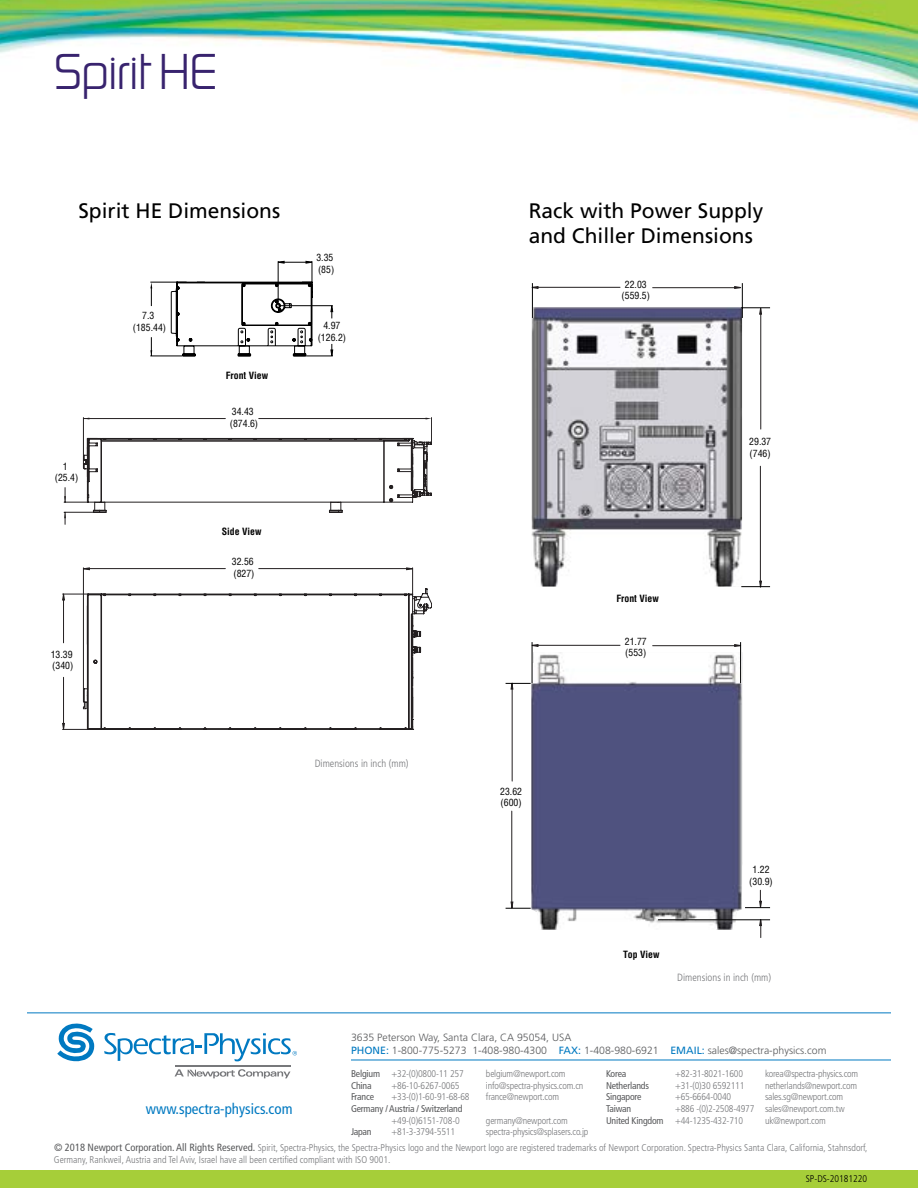
<style>
.page{position:relative;width:918px;height:1188px;background:#fff}
.page>*{position:absolute;margin:0;border:0;box-sizing:border-box;transform-origin:0 0}
.t1{font:45px "Sol Pro";color:#38236e}
.t2{font:21px/25.2px "Frutiger";color:#000}
.t3{font:condensed 15px "Frutiger";color:#0079c1}
.t4{font:300 10.5px/12.6px "Frutiger";color:#58595b}
.t5{font:300 condensed 10.5px "Frutiger";color:#77787b}
.t6{font:300 condensed 9.75px/11.7px "Frutiger";letter-spacing:-.02em;color:#77787b}
.t7{font:300 condensed 9.75px/11.7px "Frutiger";color:#77787b}
.t8{font:condensed 9.75px/11.7px "Helvetica";color:#000}
.t9{font:condensed 9.75px "Frutiger";letter-spacing:-.02em;color:#58595b}
.t10{font:700 condensed 9.75px "Helvetica";color:#000}
.t11{font:300 condensed 9.75px "Frutiger";color:#000}
.s1{font-weight:400;color:#0079c1}
.s2{font-weight:400;color:#58595b}
.s3{font-weight:400;font-size:10.5px;color:#58595b}
</style>
<div class="page">
<img style="left:0;top:0;width:918px;height:122px">
<hr style="left:63px;top:729px;width:42px;height:1px;background:#231f20">
<hr style="left:63px;top:594px;width:42px;height:1px;background:#231f20">
<svg style="left:83px;top:567px;width:330px;height:21px"></svg>
<svg style="left:62px;top:594px;width:3px;height:136px"></svg>
<svg style="left:64px;top:418px;width:368px;height:106px"></svg>
<svg style="left:150px;top:261px;width:183px;height:96px"></svg>
<svg style="left:83px;top:588px;width:349px;height:142px"></svg>
<hr style="left:761px;top:308px;width:1px;height:121px;background:#231f20">
<hr style="left:760px;top:466px;width:1px;height:121px;background:#231f20">
<hr style="left:512px;top:811px;width:1px;height:97px;background:#231f20">
<hr style="left:512px;top:683px;width:1px;height:98px;background:#231f20">
<hr style="left:653px;top:645px;width:88px;height:1px;background:#231f20">
<svg style="left:734px;top:644px;width:6px;height:3px"></svg>
<hr style="left:532px;top:645px;width:88px;height:1px;background:#231f20">
<hr style="left:653px;top:287px;width:88px;height:1px;background:#231f20">
<svg style="left:734px;top:286px;width:7px;height:3px"></svg>
<hr style="left:532px;top:287px;width:88px;height:1px;background:#231f20">
<svg style="left:759px;top:919px;width:3px;height:19px"></svg>
<img style="left:531px;top:307px;width:211px;height:280px">
<img style="left:531px;top:652px;width:211px;height:278px">
<hr style="left:532px;top:283px;width:1px;height:35px;background:#000">
<hr style="left:742px;top:283px;width:1px;height:35px;background:#000">
<svg style="left:741px;top:581px;width:29px;height:7px"></svg>
<svg style="left:741px;top:308px;width:29px;height:7px"></svg>
<svg style="left:506px;top:902px;width:25px;height:7px"></svg>
<svg style="left:506px;top:683px;width:25px;height:6px"></svg>
<hr style="left:532px;top:642px;width:1px;height:41px;background:#000">
<hr style="left:658px;top:920px;width:112px;height:1px;background:#000">
<svg style="left:745px;top:890px;width:25px;height:18px"></svg>
<hr style="left:740px;top:642px;width:1px;height:41px;background:#000">
<div style="left:0;top:1171px;width:918px;height:17px;background:#a6ce39"></div>
<hr style="left:27px;top:1012px;width:864px;height:1px;background:#0079c1">
<hr style="left:351px;top:1060px;width:540px;height:1px;background:#0079c1">
<hr style="left:175px;top:1065px;width:115px;height:1px;background:#77787b">
<svg style="left:57px;top:1024px;width:38px;height:38px"></svg>
<svg style="left:104px;top:1033px;width:193px;height:28px"></svg>
<svg style="left:175px;top:1069px;width:115px;height:9px"></svg>
<h1 class="t1" style="left:54px;top:43px;width:165px">Spirit HE</h1>
<h2 class="t2" style="left:78px;top:198px;width:203px">Spirit HE Dimensions</h2>
<h2 class="t2" style="left:529px;top:198px;width:236px">Rack with Power Supply and Chiller Dimensions</h2>
<p class="t8" style="left:55px;top:460px;width:25px;text-align:center">1 (25.4)</p>
<p class="t8" style="left:51px;top:648px;width:24px">13.39 (340)</p>
<p class="t8" style="left:316px;top:251px;width:19px">3.35 (85)</p>
<p class="t8" style="left:133px;top:310px;width:35px;text-align:center">7.3 (185.44)</p>
<p class="t8" style="left:318px;top:320px;width:30px;text-align:center">4.97 (126.2)</p>
<p class="t10" style="left:226px;top:369px;width:44px">Front View</p>
<p class="t8" style="left:230px;top:405px;width:30px">34.43 (874.6)</p>
<p class="t10" style="left:222px;top:525px;width:41px">Side View</p>
<p class="t8" style="left:232px;top:555px;width:24px">32.56 (827)</p>
<p class="t5" style="left:315px;top:758px;width:95px">Dimensions in inch (mm)</p>
<p class="t8" style="left:500px;top:785px;width:23px">23.62 (600)</p>
<p class="t8" style="left:622px;top:278px;width:30px;text-align:center">22.03 (559.5)</p>
<p class="t10" style="left:616px;top:593px;width:44px">Front View</p>
<p class="t8" style="left:625px;top:635px;width:23px">21.77 (553)</p>
<p class="t8" style="left:749px;top:436px;width:23px">29.37 (746)</p>
<p class="t8" style="left:749px;top:863px;width:25px;text-align:center">1.22 (30.9)</p>
<p class="t10" style="left:623px;top:948px;width:38px">Top View</p>
<p class="t5" style="left:677px;top:972px;width:95px">Dimensions in inch (mm)</p>
<h3 class="t3" style="left:146px;top:1100px;width:148px">www.spectra-physics.com</h3>
<p class="t4" style="left:351px;top:1032px;width:477px">3635 Peterson Way, Santa Clara, CA 95054, USA<br><span class="s1">PHONE:</span> 1-800-775-5273 1-408-980-4300 <span class="s1">FAX:</span> 1-408-980-6921 <span class="s1">EMAIL:</span> sales@spectra-physics.com</p>
<p class="t6" style="left:351px;top:1068px;width:114px"><span class="s2">Belgium</span> +32-(0)0800-11 257</p>
<p class="t6" style="left:486px;top:1068px;width:81px">belgium@newport.com</p>
<p class="t9" style="left:351px;top:1079px;width:22px">China</p>
<p class="t6" style="left:392px;top:1079px;width:70px">+86-10-6267-0065</p>
<p class="t6" style="left:486px;top:1079px;width:99px">info@spectra-physics.com.cn</p>
<p class="t9" style="left:351px;top:1091px;width:25px">France</p>
<p class="t6" style="left:392px;top:1091px;width:80px">+33-(0)1-60-91-68-68</p>
<p class="t6" style="left:486px;top:1091px;width:75px">france@newport.com</p>
<p class="t9" style="left:351px;top:1103px;width:113px">Germany / Austria / Switzerland</p>
<p class="t6" style="left:392px;top:1115px;width:70px">+49-(0)6151-708-0</p>
<p class="t6" style="left:486px;top:1115px;width:83px">germany@newport.com</p>
<p class="t9" style="left:351px;top:1126px;width:22px">Japan</p>
<p class="t6" style="left:392px;top:1126px;width:65px">+81-3-3794-5511</p>
<p class="t6" style="left:486px;top:1126px;width:104px">spectra-physics@splasers.co.jp</p>
<p class="t9" style="left:606px;top:1068px;width:22px">Korea</p>
<p class="t6" style="left:675px;top:1068px;width:70px">+82-31-8021-1600</p>
<p class="t6" style="left:765px;top:1068px;width:95px">korea@spectra-physics.com</p>
<p class="t9" style="left:606px;top:1079px;width:45px">Netherlands</p>
<p class="t6" style="left:675px;top:1079px;width:71px">+31-(0)30 6592111</p>
<p class="t6" style="left:765px;top:1079px;width:94px">netherlands@newport.com</p>
<p class="t9" style="left:606px;top:1091px;width:37px">Singapore</p>
<p class="t6" style="left:675px;top:1091px;width:58px">+65-6664-0040</p>
<p class="t6" style="left:765px;top:1091px;width:80px">sales.sg@newport.com</p>
<p class="t9" style="left:606px;top:1103px;width:27px">Taiwan</p>
<p class="t6" style="left:606px;top:1103px;width:240px;text-indent:69px">+886 -(0)2-2508-4977 sales@newport.com.tw<br><span class="s2">United Kingdom</span> +44-1235-432-710</p>
<p class="t6" style="left:765px;top:1115px;width:62px">uk@newport.com</p>
<p class="t7" style="left:54px;top:1142px;width:815px"><span class="s3">© 2018 Newport Corporation. All Rights Reserved.</span> Spirit, Spectra-Physics, the Spectra-Physics logo and the Newport logo are registered trademarks of Newport Corporation. Spectra-Physics Santa Clara, California, Stahnsdorf,<br>Germany, Rankweil, Austria and Tel Aviv, Israel have all been certified compliant with ISO 9001.</p>
<p class="t11" style="left:806px;top:1173px;width:63px">SP-DS-20181220</p>
</div>
